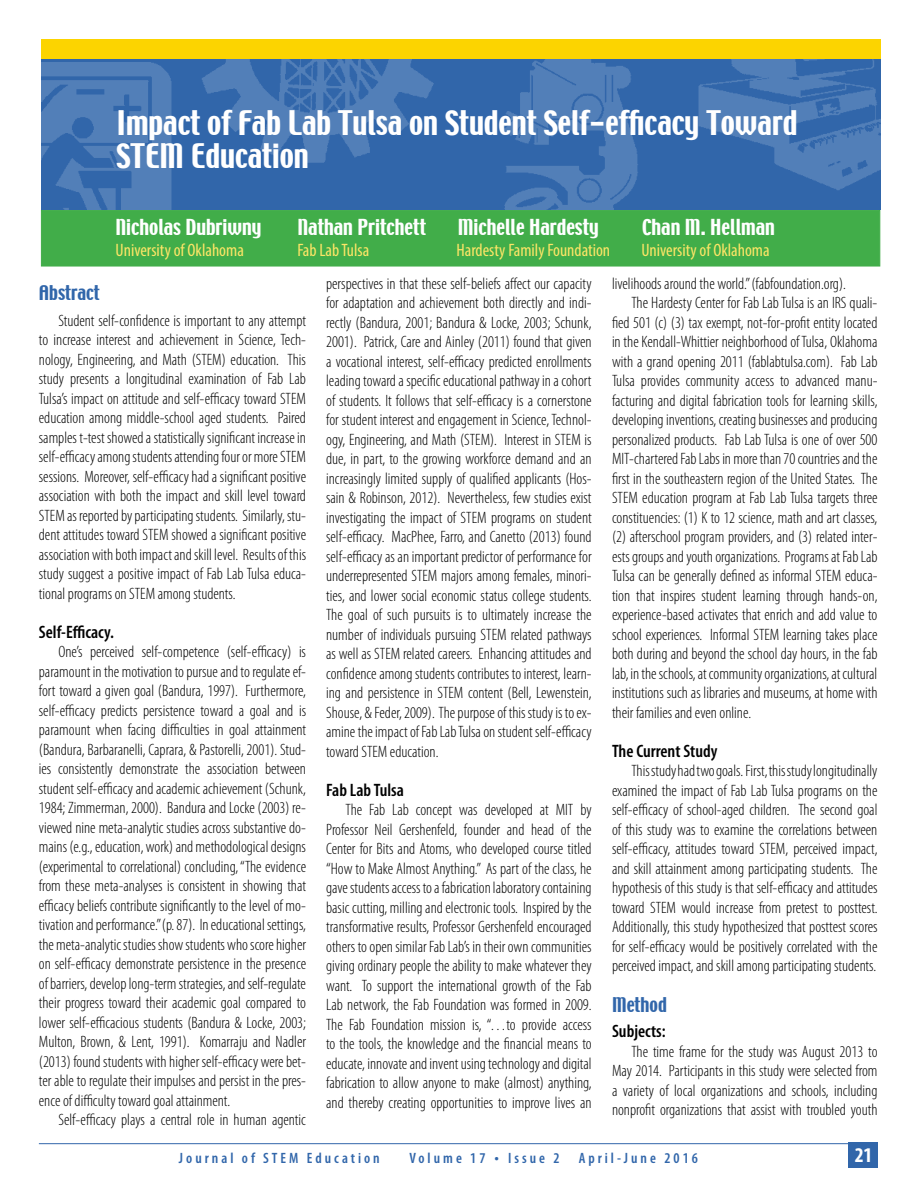
<style>
.page{position:relative;width:918px;height:1188px;background:#fff}
.page>*{position:absolute;margin:0;border:0;box-sizing:border-box;transform-origin:0 0}
.t1{font:30px/33px "Techno";color:#fff}
.t2{font:700 condensed 21px "Myriad Pro";color:#fff}
.t3{font:19.5px "Techno";color:#fff}
.t4{font:condensed 18px "Myriad Pro";color:#fde566}
.t5{font:600 condensed 18px "Myriad Pro";color:#000}
.t6{font:18px "Techno";color:#3166aa}
.t7{font:300 condensed 16.5px/19.5px "Myriad Pro";color:#000;text-align:justify}
.t8{font:600 condensed 15px "Myriad Pro";letter-spacing:.2em;color:#3166aa}
.s1{font-size:16.5px}
</style>
<div class="page">
<hr style="left:39px;top:1143px;width:816px;height:1px;background:#3166aa">
<div style="left:848px;top:1143px;width:30px;height:25px;background:#3166aa"></div>
<div style="left:41px;top:44px;width:839px;height:166px;background:#3166aa"></div>
<img style="left:501px;top:59px;width:137px;height:151px">
<img style="left:202px;top:59px;width:232px;height:104px">
<img style="left:698px;top:59px;width:182px;height:131px">
<img style="left:41px;top:63px;width:131px;height:147px">
<div style="left:41px;top:40px;width:840px;height:19px;background:#fcd400"></div>
<div style="left:41px;top:210px;width:839px;height:56px;background:#41ad49"></div>
<h1 class="t1" style="left:117px;top:108px;width:682px">Impact of Fab Lab Tulsa on Student Self-efficacy Toward<br>STEM Education</h1>
<p class="t3" style="left:116px;top:214px;width:147px">Nicholas Dubriwny</p>
<p class="t3" style="left:298px;top:214px;width:130px">Nathan Pritchett</p>
<p class="t3" style="left:458px;top:214px;width:143px">Michelle Hardesty</p>
<p class="t3" style="left:642px;top:214px;width:134px">Chan M. Hellman</p>
<p class="t4" style="left:116px;top:239px;width:130px">University of Oklahoma</p>
<p class="t4" style="left:297px;top:239px;width:73px">Fab Lab Tulsa</p>
<p class="t4" style="left:457px;top:239px;width:155px">Hardesty Family Foundation</p>
<p class="t4" style="left:641px;top:239px;width:130px">University of Oklahoma</p>
<p class="t6" style="left:39px;top:281px;width:62px">Abstract</p>
<p class="t7" style="left:39px;top:310px;width:269px;text-indent:20px">Student self-confidence is important to any attempt to increase interest and achievement in Science, Tech&shy;nology, Engineering, and Math (STEM) education. This study presents a longitudinal examination of Fab Lab Tulsa’s impact on attitude and self-efficacy toward STEM education among middle-school aged students. Paired samples t-test showed a statistically significant increase in self-efficacy among students attending four or more STEM sessions. Moreover, self-efficacy had a significant positive association with both the impact and skill level toward STEM as reported by participating students. Similarly, stu&shy;dent attitudes toward STEM showed a significant positive association with both impact and skill level. Results of this study suggest a positive impact of Fab Lab Tulsa educa&shy;tional programs on STEM among students.</p>
<p class="t5" style="left:39px;top:621px;width:77px">Self-Efficacy.</p>
<p class="t7" style="left:39px;top:642px;width:269px;text-indent:20px">One’s perceived self-competence (self-efficacy) is paramount in the motivation to pursue and to regulate ef&shy;fort toward a given goal (Bandura, 1997). Furthermore, self-efficacy predicts persistence toward a goal and is paramount when facing difficulties in goal attainment (Bandura, Barbaranelli, Caprara, &amp; Pastorelli, 2001). Stud&shy;ies consistently demonstrate the association between student self-efficacy and academic achievement (Schunk, 1984; Zimmerman, 2000). Bandura and Locke (2003) re&shy;viewed nine meta-analytic studies across substantive do&shy;mains (e.g., education, work) and methodological designs (experimental to correlational) concluding, “The evidence from these meta-analyses is consistent in showing that efficacy beliefs contribute significantly to the level of mo&shy;tivation and performance.” (p. 87). In educational settings, the meta-analytic studies show students who score higher on self-efficacy demonstrate persistence in the presence of barriers, develop long-term strategies, and self-regulate their progress toward their academic goal compared to lower self-efficacious students (Bandura &amp; Locke, 2003; Multon, Brown, &amp; Lent, 1991). Komarraju and Nadler (2013) found students with higher self-efficacy were bet&shy;ter able to regulate their impulses and persist in the pres&shy;ence of difficulty toward goal attainment.</p>
<p class="t7" style="left:58px;top:1110px;width:249px">Self-efficacy plays a central role in human agentic</p>
<p class="t7" style="left:326px;top:274px;width:267px">perspectives in that these self-beliefs affect our capacity for adaptation and achievement both directly and indi&shy;rectly (Bandura, 2001; Bandura &amp; Locke, 2003; Schunk, 2001). Patrick, Care and Ainley (2011) found that given a vocational interest, self-efficacy predicted enrollments leading toward a specific educational pathway in a cohort of students. It follows that self-efficacy is a cornerstone for student interest and engagement in Science, Technol&shy;ogy, Engineering, and Math (STEM). Interest in STEM is due, in part, to the growing workforce demand and an increasingly limited supply of qualified applicants (Hos&shy;sain &amp; Robinson, 2012). Nevertheless, few studies exist investigating the impact of STEM programs on student self-efficacy. MacPhee, Farro, and Canetto (2013) found self-efficacy as an important predictor of performance for underrepresented STEM majors among females, minori&shy;ties, and lower social economic status college students.<br>The goal of such pursuits is to ultimately increase the number of individuals pursuing STEM related pathways as well as STEM related careers. Enhancing attitudes and confidence among students contributes to interest, learn&shy;ing and persistence in STEM content (Bell, Lewenstein, Shouse, &amp; Feder, 2009). The purpose of this study is to ex&shy;amine the impact of Fab Lab Tulsa on student self-efficacy toward STEM education.</p>
<p class="t5" style="left:326px;top:779px;width:79px">Fab Lab Tulsa</p>
<p class="t7" style="left:326px;top:800px;width:267px;text-indent:20px">The Fab Lab concept was developed at MIT by Professor Neil Gershenfeld, founder and head of the Center for Bits and Atoms, who developed course titled “How to Make Almost Anything.” As part of the class, he gave students access to a fabrication laboratory containing basic cutting, milling and electronic tools. Inspired by the transformative results, Professor Gershenfeld encouraged others to open similar Fab Lab’s in their own communities giving ordinary people the ability to make whatever they want. To support the international growth of the Fab Lab network, the Fab Foundation was formed in 2009.<br>The Fab Foundation mission is, “…to provide access to the tools, the knowledge and the financial means to educate, innovate and invent using technology and digital fabrication to allow anyone to make (almost) anything, and thereby creating opportunities to improve lives an</p>
<p class="t7" style="left:612px;top:274px;width:235px">livelihoods around the world.” (fabfoundation.org).</p>
<p class="t7" style="left:632px;top:293px;width:247px">The Hardesty Center for Fab Lab Tulsa is an IRS quali-</p>
<p class="t7" style="left:612px;top:313px;width:267px">fied 501 (c) (3) tax exempt, not-for-profit entity located</p>
<p class="t7" style="left:612px;top:332px;width:267px">in the Kendall-Whittier neighborhood of Tulsa, Oklahoma</p>
<p class="t7" style="left:612px;top:352px;width:267px">with a grand opening 2011 (fablabtulsa.com). Fab Lab</p>
<p class="t7" style="left:612px;top:371px;width:267px">Tulsa provides community access to advanced manu-</p>
<p class="t7" style="left:612px;top:391px;width:267px">facturing and digital fabrication tools for learning skills,</p>
<p class="t7" style="left:612px;top:410px;width:267px">developing inventions, creating businesses and producing</p>
<p class="t7" style="left:612px;top:430px;width:267px">personalized products. Fab Lab Tulsa is one of over 500</p>
<p class="t7" style="left:612px;top:449px;width:267px">MIT-chartered Fab Labs in more than 70 countries and the</p>
<p class="t7" style="left:612px;top:469px;width:267px">first in the southeastern region of the United States. The</p>
<p class="t7" style="left:612px;top:488px;width:267px">STEM education program at Fab Lab Tulsa targets three</p>
<p class="t7" style="left:612px;top:508px;width:267px">constituencies: (1) K to 12 science, math and art classes,</p>
<p class="t7" style="left:612px;top:527px;width:267px">(2) afterschool program providers, and (3) related inter-</p>
<p class="t7" style="left:612px;top:547px;width:267px">ests groups and youth organizations. Programs at Fab Lab</p>
<p class="t7" style="left:612px;top:566px;width:267px">Tulsa can be generally defined as informal STEM educa-</p>
<p class="t7" style="left:612px;top:586px;width:267px">tion that inspires student learning through hands-on,</p>
<p class="t7" style="left:612px;top:605px;width:267px">experience-based activates that enrich and add value to</p>
<p class="t7" style="left:612px;top:625px;width:267px">school experiences. Informal STEM learning takes place</p>
<p class="t7" style="left:612px;top:644px;width:267px">both during and beyond the school day hours, in the fab</p>
<p class="t7" style="left:612px;top:664px;width:267px">lab, in the schools, at community organizations, at cultural</p>
<p class="t7" style="left:612px;top:683px;width:267px">institutions such as libraries and museums, at home with</p>
<p class="t7" style="left:612px;top:703px;width:141px">their families and even online.</p>
<p class="t5" style="left:612px;top:740px;width:107px">The Current Study</p>
<p class="t7" style="left:612px;top:761px;width:267px;text-indent:20px">This study had two goals. First, this study longitudinally examined the impact of Fab Lab Tulsa programs on the self-efficacy of school-aged children. The second goal of this study was to examine the correlations between self-efficacy, attitudes toward STEM, perceived impact, and skill attainment among participating students. The hypothesis of this study is that self-efficacy and attitudes toward STEM would increase from pretest to posttest.<br>Additionally, this study hypothesized that posttest scores for self-efficacy would be positively correlated with the perceived impact, and skill among participating students.</p>
<p class="t6" style="left:612px;top:992px;width:56px">Method</p>
<p class="t5" style="left:612px;top:1020px;width:55px">Subjects:</p>
<p class="t7" style="left:612px;top:1042px;width:267px;text-indent:20px">The time frame for the study was August 2013 to May 2014. Participants in this study were selected from a variety of local organizations and schools, including nonprofit organizations that assist with troubled youth</p>
<p class="t8" style="left:179px;top:1149px;width:202px">Journal of STEM Education</p>
<p class="t8" style="left:409px;top:1149px;width:152px">Volume 17 <span class="s1">•</span> Issue 2</p>
<p class="t8" style="left:579px;top:1149px;width:121px">April-June 2016</p>
<p class="t2" style="left:855px;top:1142px;width:19px">21</p>
</div>
